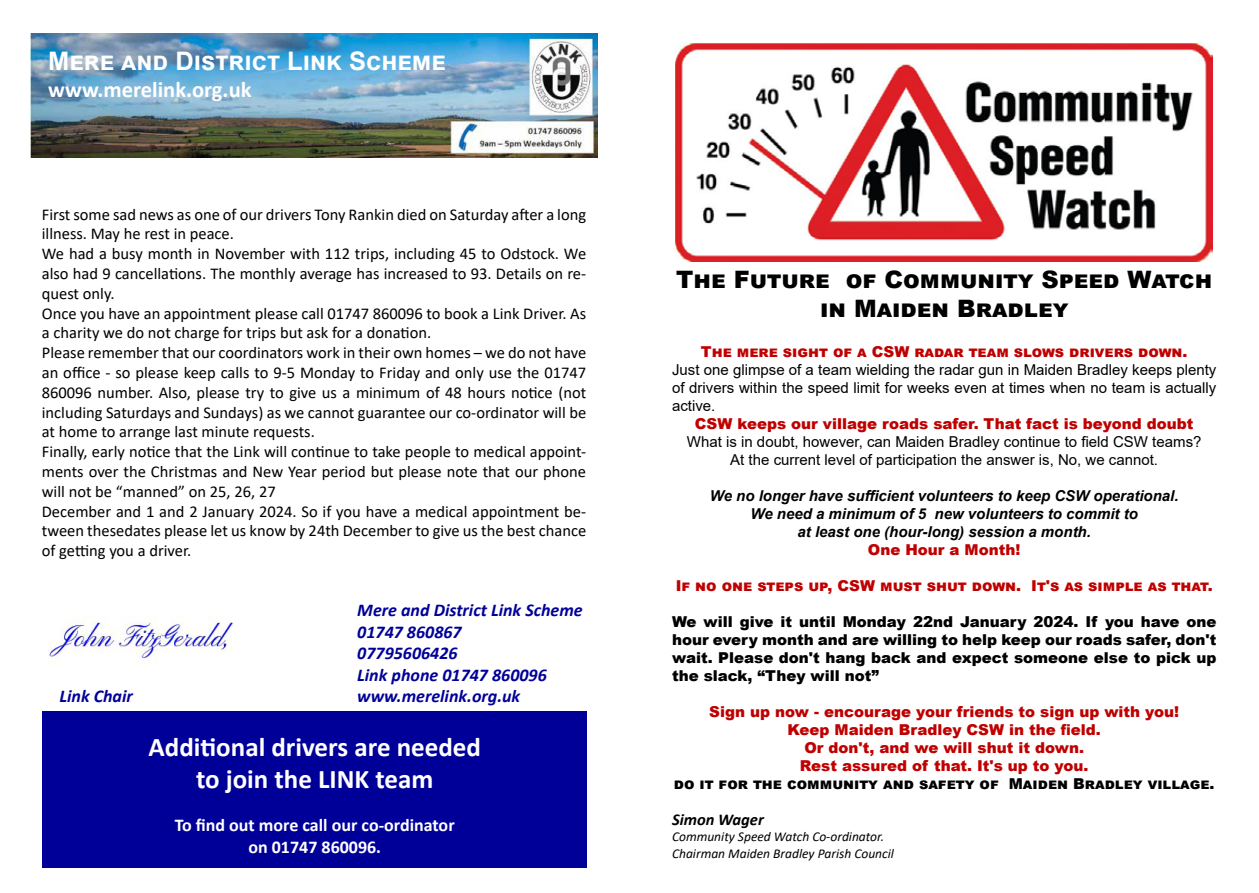
<style>
.page{position:relative;width:1259px;height:893px;background:#fff}
.page>*{position:absolute;margin:0;border:0;box-sizing:border-box;transform-origin:0 0}
.t1{font:700 27px/32.4px "Calibri";color:#fff;text-align:center}
.t2{font:700 25.5px "Arial";color:#fff}
.t3{font:900 24px/28.8px "Arial";color:#000;text-align:center}
.t4{font:700 22.5px "Calibri";color:#fff}
.t5{font:italic 700 18px/21.6px "Calibri";color:#009}
.t6{font:700 18px/21.6px "Calibri";color:#fff;text-align:center}
.t7{font:16.5px/19.8px "Calibri";color:#000}
.t8{font:italic 700 16.5px "Calibri";letter-spacing:-.005em;color:#000}
.t9{font:900 15px/18px "Arial";color:#c00000;text-align:center}
.t10{font:15px/18px "Arial";color:#000;text-align:justify}
.t11{font:900 15px/18px "Arial";color:#000;text-align:justify}
.t12{font:italic 700 15px/18px "Arial";color:#000;text-align:center}
.t13{font:italic 13.5px/16.2px "Calibri";color:#000}
</style>
<div class="page">
<div style="left:43px;top:711px;width:544px;height:156px;background:#009"></div>
<img style="left:30px;top:33px;width:567px;height:124px">
<img style="left:48px;top:615px;width:185px;height:49px">
<img style="left:675px;top:43px;width:537px;height:218px">
<h2 class="t2" style="left:48px;top:43px;width:399px">Mere and District Link Scheme</h2>
<h3 class="t4" style="left:48px;top:73px;width:205px">www.merelink.org.uk</h3>
<p class="t7" style="left:42px;top:204px;width:546px">First some sad news as one of our drivers Tony Rankin died on Saturday after a long illness. May he rest in peace.<br>We had a busy month in November with 112 trips, including 45 to Odstock. We also had 9 cancellations. The monthly average has increased to 93. Details on re&shy;quest only.<br>Once you have an appointment please call 01747 860096 to book a Link Driver. As a charity we do not charge for trips but ask for a donation.<br>Please remember that our coordinators work in their own homes – we do not have an office - so please keep calls to 9-5 Monday to Friday and only use the 01747<br>860096 number. Also, please try to give us a minimum of 48 hours notice (not including Saturdays and Sundays) as we cannot guarantee our co-ordinator will be at home to arrange last minute requests.<br>Finally, early notice that the Link will continue to take people to medical appoint&shy;ments over the Christmas and New Year period but please note that our phone will not be “manned” on 25, 26, 27<br>December and 1 and 2 January 2024. So if you have a medical appointment be&shy;tween thesedates please let us know by 24th December to give us the best chance of getting you a driver.</p>
<p class="t5" style="left:357px;top:598px;width:227px">Mere and District Link Scheme<br>01747 860867<br>07795606426<br>Link phone 01747 860096</p>
<p class="t5" style="left:60px;top:685px;width:75px">Link Chair</p>
<p class="t5" style="left:357px;top:685px;width:165px">www.merelink.org.uk</p>
<h1 class="t1" style="left:148px;top:730px;width:334px">Additional drivers are needed to join the LINK team</h1>
<p class="t6" style="left:175px;top:814px;width:281px">To find out more call our co-ordinator on 01747 860096.</p>
<h3 class="t3" style="left:676px;top:265px;width:537px">The Future of Community Speed Watch in Maiden Bradley</h3>
<p class="t9" style="left:701px;top:342px;width:488px">The mere sight of a CSW radar team slows drivers down.</p>
<p class="t10" style="left:672px;top:360px;width:546px">Just one glimpse of a team wielding the radar gun in Maiden Bradley keeps plenty of drivers within the speed limit for weeks even at times when no team is actually active.</p>
<p class="t9" style="left:695px;top:414px;width:500px">CSW keeps our village roads safer. That fact is beyond doubt</p>
<p class="t10" style="left:687px;top:432px;width:516px;text-align:center">What is in doubt, however, can Maiden Bradley continue to field CSW teams?<br>At the current level of participation the answer is, No, we cannot.</p>
<p class="t12" style="left:710px;top:487px;width:470px">We no longer have sufficient volunteers to keep CSW operational.<br>We need a minimum of 5 new volunteers to commit to<br>at least one (hour-long) session a month.</p>
<p class="t9" style="left:868px;top:540px;width:154px">One Hour a Month!</p>
<p class="t9" style="left:675px;top:576px;width:538px">If no one steps up, CSW must shut down. It's as simple as that.</p>
<p class="t11" style="left:672px;top:612px;width:546px">We will give it until Monday 22nd January 2024. If you have one hour every month and are willing to help keep our roads safer, don't wait. Please don't hang back and expect someone else to pick up the slack, “They will not”</p>
<p class="t9" style="left:709px;top:702px;width:471px">Sign up now - encourage your friends to sign up with you!<br>Keep Maiden Bradley CSW in the field.<br>Or don't, and we will shut it down.<br>Rest assured of that. It's up to you.</p>
<p class="t11" style="left:674px;top:774px;width:542px">do it for the community and safety of Maiden Bradley village.</p>
<p class="t8" style="left:672px;top:808px;width:94px">Simon Wager</p>
<p class="t13" style="left:672px;top:828px;width:223px">Community Speed Watch Co-ordinator.<br>Chairman Maiden Bradley Parish Council</p>
</div>
